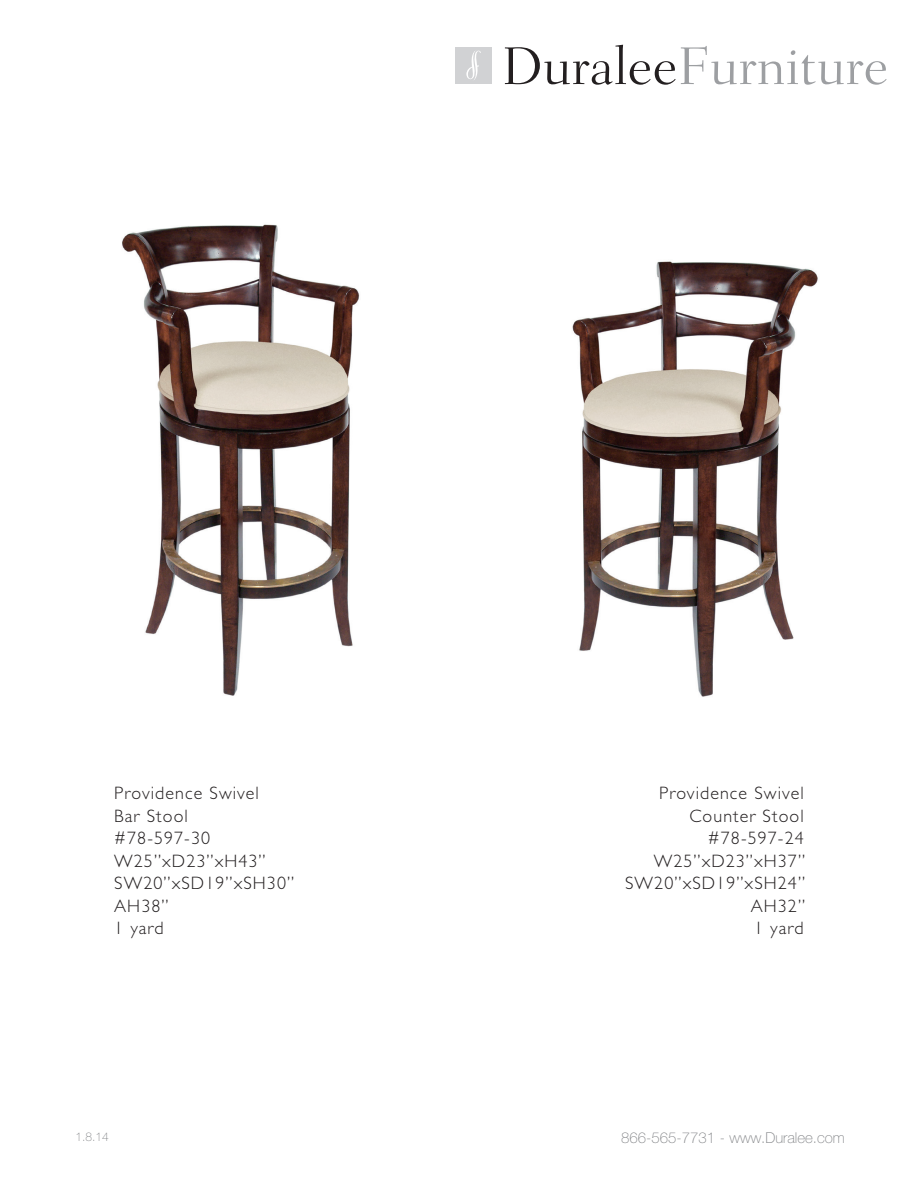
<style>
.page{position:relative;width:918px;height:1188px;background:#fff}
.page>*{position:absolute;margin:0;border:0;box-sizing:border-box;transform-origin:0 0}
.t1{font:300 54px "Fairfield LH";color:#9d9fa2}
.t2{font:300 18px/22.5px "Gill Sans";letter-spacing:.06em;color:#231f20}
.t3{font:100 15px "Helvetica Neue";color:#808285}
.t4{font:100 12px "Helvetica Neue";color:#808285}
.s1{color:#231f20}
</style>
<div class="page">
<div style="left:456px;top:47px;width:36px;height:37px;background:#d1d2d4"></div>
<svg style="left:466px;top:50px;width:15px;height:30px"></svg>
<img style="left:122px;top:224px;width:238px;height:472px">
<img style="left:572px;top:261px;width:246px;height:436px">
<h1 class="t1" style="left:502px;top:35px;width:388px"><span class="s1">Duralee</span>Furniture</h1>
<p class="t2" style="left:114px;top:782px;width:182px">Providence Swivel<br>Bar Stool<br>#78-597-30<br>W25”xD23”xH43”<br>SW20”xSD19”xSH30”<br>AH38”<br>1 yard</p>
<p class="t2" style="left:625px;top:782px;width:182px;text-align:right">Providence Swivel<br>Counter Stool #78-597-24<br>W25”xD23”xH37”<br>SW20”xSD19”xSH24”<br>AH32”<br>1 yard</p>
<p class="t4" style="left:76px;top:1130px;width:35px">1.8.14</p>
<p class="t3" style="left:621px;top:1129px;width:225px">866-565-7731 - www.Duralee.com</p>
</div>
